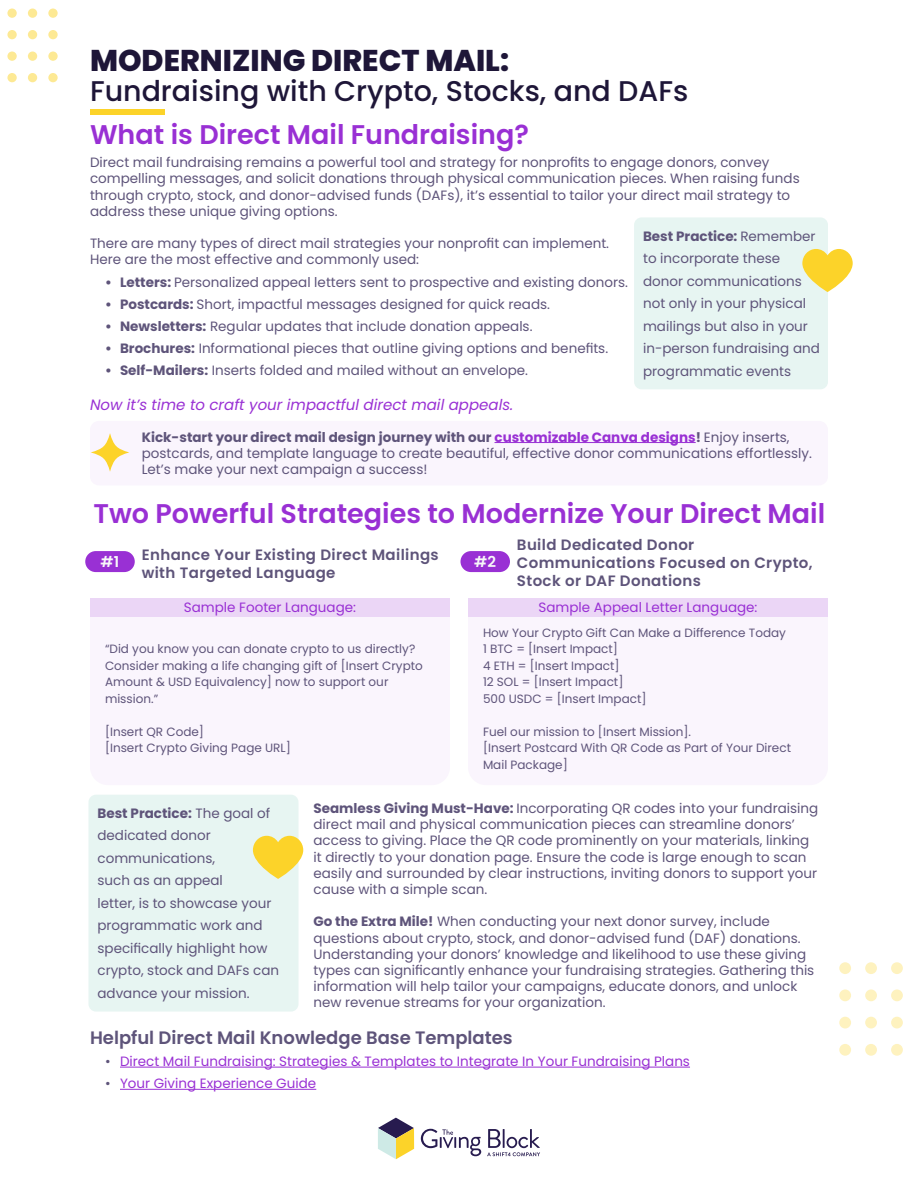
<style>
.page{position:relative;width:918px;height:1188px;background:#fff}
.page>*{position:absolute;margin:0;border:0;box-sizing:border-box;transform-origin:0 0}
.t1{font:800 30px "Poppins";color:#1e1638}
.t2{font:500 28.5px "Poppins";color:#1e1638}
.t3{font:600 27px "Poppins";color:#9930d4}
.h5_small{font:600 18px "Poppins";color:#5e547a}
.t4{font:600 15px/18px "Poppins";letter-spacing:.025em;color:#5e547a}
.t5{font:italic 15px "Poppins";color:#9930d4}
.bullet{font:600 15px "Poppins";color:#f7f7f8}
.note{font:13.5px/16.2px "Poppins";color:#5e547a}
.t6{font:13.5px "Poppins";color:#9930d4}
.t7{font:12px/16.5px "Poppins";color:#5e547a}
.s1{font-weight:700}
.s2{font-weight:700;color:#9930d4}
.s3{color:#5e547a}
</style>
<div class="page">
<svg style="left:48px;top:73px;width:10px;height:9px"></svg>
<div style="left:28px;top:73px;width:9px;height:9px;background:#fde994;border-radius:50%"></div>
<svg style="left:7px;top:73px;width:10px;height:9px"></svg>
<svg style="left:48px;top:52px;width:10px;height:9px"></svg>
<div style="left:28px;top:52px;width:9px;height:9px;background:#fde994;border-radius:50%"></div>
<svg style="left:7px;top:52px;width:10px;height:9px"></svg>
<svg style="left:48px;top:30px;width:10px;height:9px"></svg>
<div style="left:28px;top:30px;width:9px;height:9px;background:#fde994;border-radius:50%"></div>
<svg style="left:7px;top:30px;width:10px;height:9px"></svg>
<svg style="left:48px;top:9px;width:10px;height:9px"></svg>
<div style="left:28px;top:9px;width:9px;height:9px;background:#fde994;border-radius:50%"></div>
<svg style="left:7px;top:9px;width:10px;height:9px"></svg>
<div style="left:839px;top:962px;width:12px;height:12px;background:#fef2bf;border-radius:50%"></div>
<div style="left:865px;top:962px;width:12px;height:12px;background:#fef2bf;border-radius:50%"></div>
<div style="left:891px;top:962px;width:12px;height:12px;background:#fef2bf;border-radius:50%"></div>
<div style="left:839px;top:990px;width:12px;height:11px;background:#fef2bf;border-radius:50%"></div>
<div style="left:865px;top:990px;width:12px;height:11px;background:#fef2bf;border-radius:50%"></div>
<div style="left:891px;top:990px;width:12px;height:11px;background:#fef2bf;border-radius:50%"></div>
<div style="left:839px;top:1017px;width:12px;height:11px;background:#fef2bf;border-radius:50%"></div>
<div style="left:865px;top:1017px;width:12px;height:11px;background:#fef2bf;border-radius:50%"></div>
<div style="left:891px;top:1017px;width:12px;height:11px;background:#fef2bf;border-radius:50%"></div>
<div style="left:839px;top:1044px;width:12px;height:12px;background:#fef2bf;border-radius:50%"></div>
<div style="left:865px;top:1044px;width:12px;height:12px;background:#fef2bf;border-radius:50%"></div>
<div style="left:891px;top:1044px;width:12px;height:12px;background:#fef2bf;border-radius:50%"></div>
<svg style="left:378px;top:1118px;width:36px;height:41px"></svg>
<svg style="left:421px;top:1129px;width:60px;height:27px"></svg>
<svg style="left:487px;top:1129px;width:53px;height:27px"></svg>
<div style="left:90px;top:421px;width:738px;height:64px;background:#faf5fd;border-radius:9px"></div>
<div style="left:90px;top:110px;width:74px;height:5px;background:#fcd329"></div>
<div style="left:85px;top:551px;width:50px;height:21px;background:#9930d4;border-radius:10px"></div>
<div style="left:460px;top:551px;width:50px;height:21px;background:#9930d4;border-radius:10px"></div>
<div style="left:90px;top:598px;width:360px;height:19px;background:#ebd6f6"></div>
<div style="left:468px;top:598px;width:360px;height:19px;background:#ebd6f6"></div>
<hr style="left:120px;top:1067px;width:570px;height:1px;background:#9930d4">
<hr style="left:120px;top:1089px;width:196px;height:1px;background:#9930d4">
<div style="left:634px;top:217px;width:194px;height:172px;background:#e7f5f2;border-radius:8px"></div>
<div style="left:88px;top:795px;width:210px;height:217px;background:#e7f5f2;border-radius:8px"></div>
<svg style="left:802px;top:249px;width:51px;height:43px"></svg>
<svg style="left:253px;top:836px;width:50px;height:43px"></svg>
<hr style="left:495px;top:442px;width:201px;height:1px;background:#9930d4">
<svg style="left:91px;top:433px;width:38px;height:39px"></svg>
<p class="t1" style="left:90px;top:43px;width:421px">MODERNIZING DIRECT MAIL:</p>
<p class="t2" style="left:90px;top:74px;width:600px">Fundraising with Crypto, Stocks, and DAFs</p>
<p class="t3" style="left:90px;top:118px;width:440px">What is Direct Mail Fundraising?</p>
<p class="note" style="left:90px;top:154px;width:711px">Direct mail fundraising remains a powerful tool and strategy for nonprofits to engage donors, convey compelling messages, and solicit donations through physical communication pieces. When raising funds through crypto, stock, and donor-advised funds (DAFs), it’s essential to tailor your direct mail strategy to address these unique giving options.</p>
<p class="note" style="left:90px;top:235px;width:521px">There are many types of direct mail strategies your nonprofit can implement.<br>Here are the most effective and commonly used:</p>
<p class="note" style="left:105px;top:274px;width:525px"><span class="s1">• Letters:</span> Personalized appeal letters sent to prospective and existing donors.</p>
<p class="note" style="left:105px;top:296px;width:447px"><span class="s1">• Postcards:</span> Short, impactful messages designed for quick reads.</p>
<p class="note" style="left:105px;top:318px;width:429px"><span class="s1">• Newsletters:</span> Regular updates that include donation appeals.</p>
<p class="note" style="left:105px;top:340px;width:505px"><span class="s1">• Brochures:</span> Informational pieces that outline giving options and benefits.</p>
<p class="note" style="left:105px;top:363px;width:425px"><span class="s1">• Self-Mailers:</span> Inserts folded and mailed without an envelope.</p>
<p class="t5" style="left:90px;top:396px;width:425px">Now it’s time to craft your impactful direct mail appeals.</p>
<p class="note" style="left:643px;top:225px;width:178px;line-height:22.5px"><span class="s1">Best Practice:</span> Remember to incorporate these donor communications not only in your physical mailings but also in your in-person fundraising and programmatic events</p>
<p class="note" style="left:142px;top:429px;width:672px"><span class="s1">Kick-start your direct mail design journey with our</span> <span class="s2">customizable Canva designs</span><span class="s1">!</span> Enjoy inserts, postcards, and template language to create beautiful, effective donor communications effortlessly.<br>Let’s make your next campaign a success!</p>
<p class="t3" style="left:94px;top:498px;width:733px">Two Powerful Strategies to Modernize Your Direct Mail</p>
<p class="t4" style="left:142px;top:545px;width:299px">Enhance Your Existing Direct Mailings with Targeted Language</p>
<p class="t4" style="left:517px;top:536px;width:297px">Build Dedicated Donor<br>Communications Focused on Crypto,<br>Stock or DAF Donations</p>
<p class="bullet" style="left:101px;top:553px;width:20px">#1</p>
<p class="bullet" style="left:474px;top:553px;width:23px">#2</p>
<p class="t6" style="left:184px;top:600px;width:174px">Sample Footer Language:</p>
<p class="t6" style="left:538px;top:600px;width:221px">Sample Appeal Letter Language:</p>
<p class="t7" style="left:105px;top:641px;width:319px">“Did you know you can donate crypto to us directly?<br>Consider making a life changing gift of [Insert Crypto Amount &amp; USD Equivalency] now to support our mission.”</p>
<p class="t7" style="left:105px;top:723px;width:100px">[Insert QR Code]</p>
<p class="t7" style="left:105px;top:740px;width:187px">[Insert Crypto Giving Page URL]</p>
<p class="t7" style="left:483px;top:624px;width:305px">How Your Crypto Gift Can Make a Difference Today</p>
<p class="t7" style="left:483px;top:641px;width:136px">1 BTC = [Insert Impact]</p>
<p class="t7" style="left:483px;top:657px;width:138px">4 ETH = [Insert Impact]</p>
<p class="t7" style="left:483px;top:674px;width:142px">12 SOL = [Insert Impact]</p>
<p class="t7" style="left:483px;top:690px;width:165px">500 USDC = [Insert Impact]</p>
<p class="t7" style="left:483px;top:723px;width:210px">Fuel our mission to [Insert Mission].</p>
<p class="t7" style="left:483px;top:740px;width:310px">[Insert Postcard With QR Code as Part of Your Direct<br>Mail Package]</p>
<p class="note" style="left:98px;top:802px;width:183px;line-height:22.5px"><span class="s1">Best Practice:</span> The goal of dedicated donor communications,<br>such as an appeal<br>letter, is to showcase your programmatic work and specifically highlight how crypto, stock and DAFs can advance your mission.</p>
<p class="note" style="left:314px;top:800px;width:506px"><span class="s1">Seamless Giving Must-Have:</span> Incorporating QR codes into your fundraising direct mail and physical communication pieces can streamline donors’ access to giving. Place the QR code prominently on your materials, linking it directly to your donation page. Ensure the code is large enough to scan easily and surrounded by clear instructions, inviting donors to support your cause with a simple scan.</p>
<p class="note" style="left:314px;top:914px;width:502px"><span class="s1">Go the Extra Mile!</span> When conducting your next donor survey, include questions about crypto, stock, and donor-advised fund (DAF) donations.<br>Understanding your donors’ knowledge and likelihood to use these giving types can significantly enhance your fundraising strategies. Gathering this information will help tailor your campaigns, educate donors, and unlock new revenue streams for your organization.</p>
<p class="h5_small" style="left:90px;top:1027px;width:424px">Helpful Direct Mail Knowledge Base Templates</p>
<p class="t6" style="left:105px;top:1054px;width:587px"><span class="s3">•</span> Direct Mail Fundraising: Strategies &amp; Templates to Integrate In Your Fundraising Plans</p>
<p class="t6" style="left:105px;top:1076px;width:213px"><span class="s3">•</span> Your Giving Experience Guide</p>
</div>
